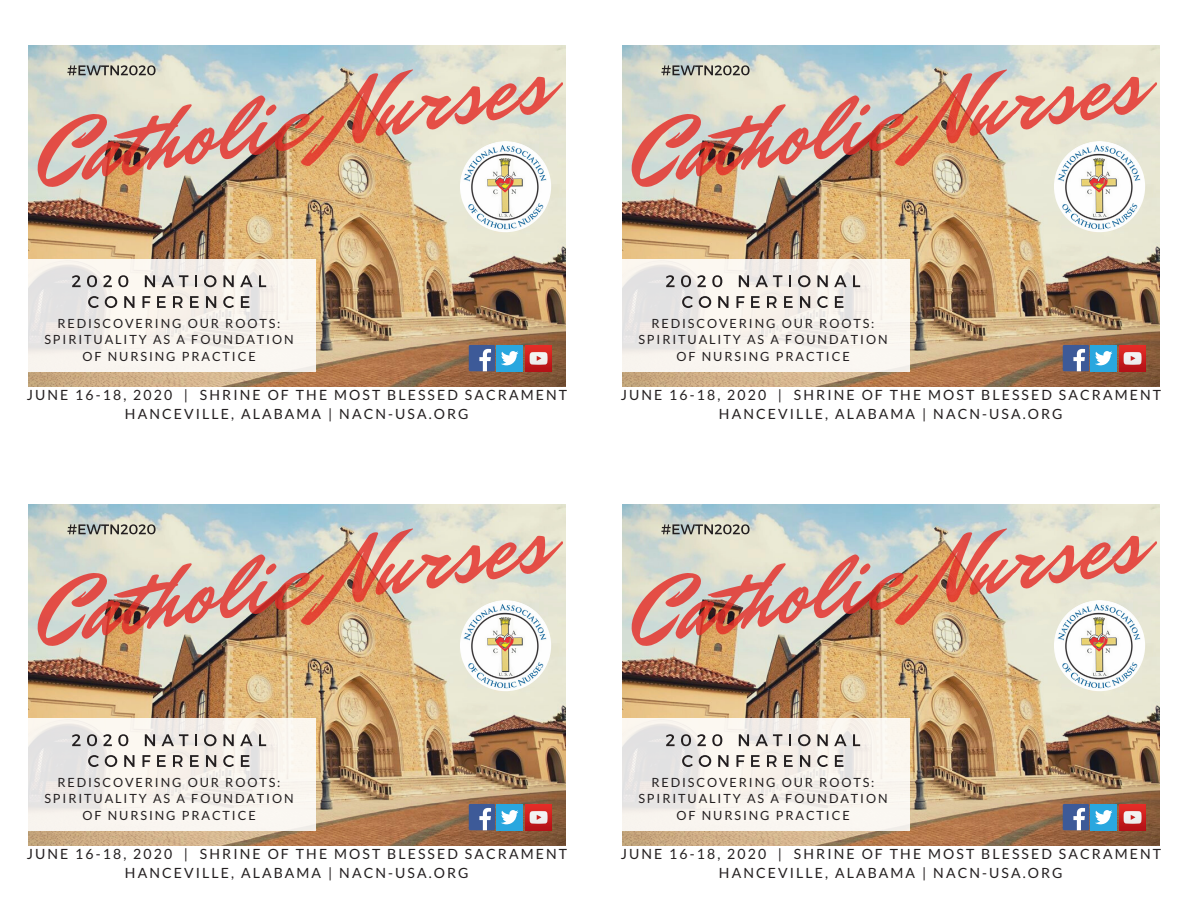
<style>
.page{position:relative;width:1188px;height:918px;background:#fff}
.page>*{position:absolute;margin:0;border:0;box-sizing:border-box;transform-origin:0 0}
.t1{font:92.25px "Mr Dafoe";color:#e52d27}
.t2{font:14.1px/19px "Lato";letter-spacing:.15em;color:#231f20;text-align:center}
.t3{font:12.6px/16.8px "Lato";letter-spacing:.15em;color:#231f20;text-align:center}
</style>
<div class="page">
<img style="left:28px;top:45px;width:538px;height:341px">
<svg style="left:28px;top:259px;width:288px;height:113px;fill:#f8f4ee"></svg>
<img style="left:460px;top:141px;width:91px;height:91px;border-radius:46px">
<svg style="left:72px;top:275px;width:9px;height:12px"></svg>
<svg style="left:87px;top:275px;width:10px;height:12px"></svg>
<svg style="left:103px;top:275px;width:9px;height:12px"></svg>
<svg style="left:118px;top:275px;width:10px;height:12px"></svg>
<svg style="left:145px;top:275px;width:10px;height:12px"></svg>
<svg style="left:162px;top:275px;width:26px;height:12px"></svg>
<svg style="left:195px;top:275px;width:2px;height:12px"></svg>
<svg style="left:204px;top:275px;width:13px;height:12px"></svg>
<svg style="left:223px;top:275px;width:11px;height:12px"></svg>
<svg style="left:240px;top:275px;width:13px;height:12px"></svg>
<svg style="left:259px;top:275px;width:7px;height:12px"></svg>
<svg style="left:88px;top:296px;width:11px;height:12px"></svg>
<svg style="left:105px;top:296px;width:12px;height:12px"></svg>
<svg style="left:124px;top:296px;width:11px;height:12px"></svg>
<svg style="left:142px;top:296px;width:8px;height:12px"></svg>
<svg style="left:157px;top:296px;width:9px;height:12px"></svg>
<svg style="left:173px;top:296px;width:10px;height:12px"></svg>
<svg style="left:190px;top:296px;width:9px;height:12px"></svg>
<svg style="left:206px;top:296px;width:10px;height:12px"></svg>
<svg style="left:223px;top:296px;width:11px;height:12px"></svg>
<svg style="left:241px;top:296px;width:9px;height:12px"></svg>
<svg style="left:67px;top:65px;width:89px;height:10px"></svg>
<div style="left:469px;top:345px;width:26px;height:26px;background:#3d5a98"></div>
<svg style="left:479px;top:349px;width:12px;height:22px"></svg>
<div style="left:496px;top:345px;width:27px;height:26px;background:#29a7df"></div>
<svg style="left:501px;top:351px;width:17px;height:14px"></svg>
<img style="left:525px;top:345px;width:27px;height:26px">
<img style="left:622px;top:45px;width:538px;height:341px">
<svg style="left:622px;top:259px;width:288px;height:113px;fill:#f8f4ee"></svg>
<img style="left:1054px;top:141px;width:91px;height:91px;border-radius:46px">
<svg style="left:666px;top:275px;width:9px;height:12px"></svg>
<svg style="left:681px;top:275px;width:10px;height:12px"></svg>
<svg style="left:697px;top:275px;width:9px;height:12px"></svg>
<svg style="left:712px;top:275px;width:10px;height:12px"></svg>
<svg style="left:739px;top:275px;width:10px;height:12px"></svg>
<svg style="left:756px;top:275px;width:26px;height:12px"></svg>
<svg style="left:789px;top:275px;width:2px;height:12px"></svg>
<svg style="left:798px;top:275px;width:13px;height:12px"></svg>
<svg style="left:817px;top:275px;width:11px;height:12px"></svg>
<svg style="left:834px;top:275px;width:13px;height:12px"></svg>
<svg style="left:853px;top:275px;width:7px;height:12px"></svg>
<svg style="left:682px;top:296px;width:11px;height:12px"></svg>
<svg style="left:699px;top:296px;width:12px;height:12px"></svg>
<svg style="left:718px;top:296px;width:11px;height:12px"></svg>
<svg style="left:736px;top:296px;width:8px;height:12px"></svg>
<svg style="left:751px;top:296px;width:9px;height:12px"></svg>
<svg style="left:767px;top:296px;width:10px;height:12px"></svg>
<svg style="left:784px;top:296px;width:9px;height:12px"></svg>
<svg style="left:800px;top:296px;width:10px;height:12px"></svg>
<svg style="left:817px;top:296px;width:11px;height:12px"></svg>
<svg style="left:835px;top:296px;width:9px;height:12px"></svg>
<svg style="left:661px;top:65px;width:89px;height:10px"></svg>
<div style="left:1063px;top:345px;width:26px;height:26px;background:#3d5a98"></div>
<svg style="left:1073px;top:349px;width:12px;height:22px"></svg>
<div style="left:1090px;top:345px;width:27px;height:26px;background:#29a7df"></div>
<svg style="left:1095px;top:351px;width:17px;height:14px"></svg>
<img style="left:1119px;top:345px;width:27px;height:26px">
<img style="left:28px;top:504px;width:538px;height:341px">
<svg style="left:28px;top:718px;width:288px;height:113px;fill:#f8f4ee"></svg>
<img style="left:460px;top:600px;width:91px;height:91px;border-radius:46px">
<svg style="left:72px;top:734px;width:9px;height:12px"></svg>
<svg style="left:87px;top:734px;width:10px;height:12px"></svg>
<svg style="left:103px;top:734px;width:9px;height:12px"></svg>
<svg style="left:118px;top:734px;width:10px;height:12px"></svg>
<svg style="left:145px;top:734px;width:10px;height:12px"></svg>
<svg style="left:162px;top:734px;width:26px;height:12px"></svg>
<svg style="left:195px;top:734px;width:2px;height:12px"></svg>
<svg style="left:204px;top:734px;width:13px;height:12px"></svg>
<svg style="left:223px;top:734px;width:11px;height:12px"></svg>
<svg style="left:240px;top:734px;width:13px;height:12px"></svg>
<svg style="left:259px;top:734px;width:7px;height:12px"></svg>
<svg style="left:88px;top:755px;width:11px;height:12px"></svg>
<svg style="left:105px;top:755px;width:12px;height:12px"></svg>
<svg style="left:124px;top:755px;width:11px;height:12px"></svg>
<svg style="left:142px;top:755px;width:8px;height:12px"></svg>
<svg style="left:157px;top:755px;width:9px;height:12px"></svg>
<svg style="left:173px;top:755px;width:10px;height:12px"></svg>
<svg style="left:190px;top:755px;width:9px;height:12px"></svg>
<svg style="left:206px;top:755px;width:10px;height:12px"></svg>
<svg style="left:223px;top:755px;width:11px;height:12px"></svg>
<svg style="left:241px;top:755px;width:9px;height:12px"></svg>
<svg style="left:67px;top:524px;width:89px;height:10px"></svg>
<div style="left:469px;top:804px;width:26px;height:26px;background:#3d5a98"></div>
<svg style="left:479px;top:808px;width:12px;height:22px"></svg>
<div style="left:496px;top:804px;width:27px;height:26px;background:#29a7df"></div>
<svg style="left:501px;top:810px;width:17px;height:14px"></svg>
<img style="left:525px;top:804px;width:27px;height:26px">
<img style="left:622px;top:504px;width:538px;height:341px">
<svg style="left:622px;top:718px;width:288px;height:113px;fill:#f8f4ee"></svg>
<img style="left:1054px;top:600px;width:91px;height:91px;border-radius:46px">
<svg style="left:666px;top:734px;width:9px;height:12px"></svg>
<svg style="left:681px;top:734px;width:10px;height:12px"></svg>
<svg style="left:697px;top:734px;width:9px;height:12px"></svg>
<svg style="left:712px;top:734px;width:10px;height:12px"></svg>
<svg style="left:739px;top:734px;width:10px;height:12px"></svg>
<svg style="left:756px;top:734px;width:26px;height:12px"></svg>
<svg style="left:789px;top:734px;width:2px;height:12px"></svg>
<svg style="left:798px;top:734px;width:13px;height:12px"></svg>
<svg style="left:817px;top:734px;width:11px;height:12px"></svg>
<svg style="left:834px;top:734px;width:13px;height:12px"></svg>
<svg style="left:853px;top:734px;width:7px;height:12px"></svg>
<svg style="left:682px;top:755px;width:11px;height:12px"></svg>
<svg style="left:699px;top:755px;width:12px;height:12px"></svg>
<svg style="left:718px;top:755px;width:11px;height:12px"></svg>
<svg style="left:736px;top:755px;width:8px;height:12px"></svg>
<svg style="left:751px;top:755px;width:9px;height:12px"></svg>
<svg style="left:767px;top:755px;width:10px;height:12px"></svg>
<svg style="left:784px;top:755px;width:9px;height:12px"></svg>
<svg style="left:800px;top:755px;width:10px;height:12px"></svg>
<svg style="left:817px;top:755px;width:11px;height:12px"></svg>
<svg style="left:835px;top:755px;width:9px;height:12px"></svg>
<svg style="left:661px;top:524px;width:89px;height:10px"></svg>
<div style="left:1063px;top:804px;width:26px;height:26px;background:#3d5a98"></div>
<svg style="left:1073px;top:808px;width:12px;height:22px"></svg>
<div style="left:1090px;top:804px;width:27px;height:26px;background:#29a7df"></div>
<svg style="left:1095px;top:810px;width:17px;height:14px"></svg>
<img style="left:1119px;top:804px;width:27px;height:26px">
<h1 class="t1" style="left:27px;top:94px;width:518px;rotate:-8deg">Catholic Nurses</h1>
<p class="t3" style="left:44px;top:314px;width:251px">REDISCOVERING OUR ROOTS:<br>SPIRITUALITY AS A FOUNDATION<br>OF NURSING PRACTICE</p>
<p class="t2" style="left:27px;top:386px;width:542px">JUNE 16-18, 2020 | SHRINE OF THE MOST BLESSED SACRAMENT<br>HANCEVILLE, ALABAMA | NACN-USA.ORG</p>
<h1 class="t1" style="left:27px;top:553px;width:518px;rotate:-8deg">Catholic Nurses</h1>
<p class="t3" style="left:44px;top:773px;width:251px">REDISCOVERING OUR ROOTS:<br>SPIRITUALITY AS A FOUNDATION<br>OF NURSING PRACTICE</p>
<p class="t2" style="left:27px;top:845px;width:542px">JUNE 16-18, 2020 | SHRINE OF THE MOST BLESSED SACRAMENT<br>HANCEVILLE, ALABAMA | NACN-USA.ORG</p>
<h1 class="t1" style="left:621px;top:94px;width:518px;rotate:-8deg">Catholic Nurses</h1>
<p class="t3" style="left:638px;top:314px;width:251px">REDISCOVERING OUR ROOTS:<br>SPIRITUALITY AS A FOUNDATION<br>OF NURSING PRACTICE</p>
<p class="t2" style="left:621px;top:386px;width:542px">JUNE 16-18, 2020 | SHRINE OF THE MOST BLESSED SACRAMENT<br>HANCEVILLE, ALABAMA | NACN-USA.ORG</p>
<h1 class="t1" style="left:621px;top:553px;width:518px;rotate:-8deg">Catholic Nurses</h1>
<p class="t3" style="left:638px;top:773px;width:251px">REDISCOVERING OUR ROOTS:<br>SPIRITUALITY AS A FOUNDATION<br>OF NURSING PRACTICE</p>
<p class="t2" style="left:621px;top:845px;width:542px">JUNE 16-18, 2020 | SHRINE OF THE MOST BLESSED SACRAMENT<br>HANCEVILLE, ALABAMA | NACN-USA.ORG</p>
</div>
